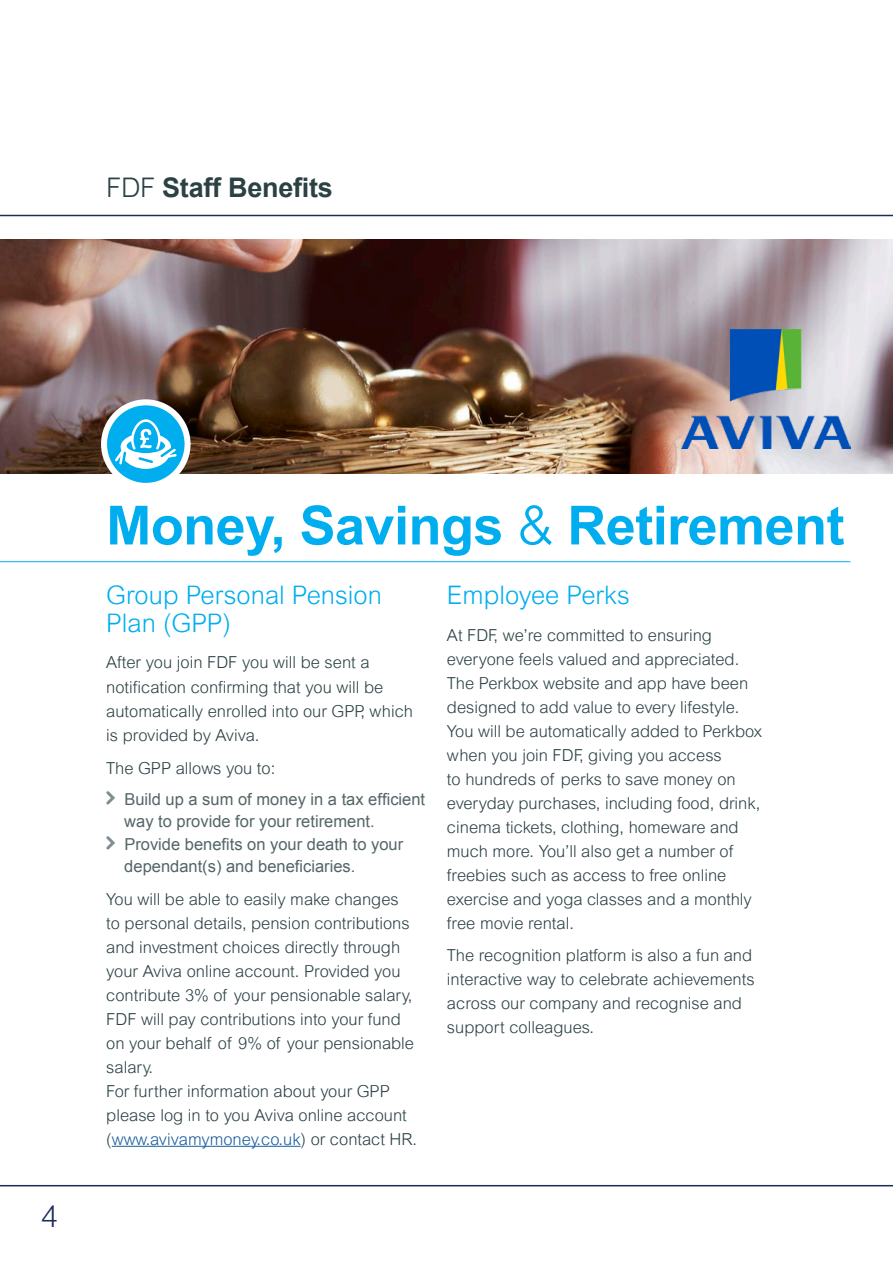
<style>
.page{position:relative;width:893px;height:1263px;background:#fff}
.page>*{position:absolute;margin:0;border:0;box-sizing:border-box;transform-origin:0 0}
.t1{font:700 54px "Arial";letter-spacing:-.01em;color:#00aeef}
.t2{font:300 30px "Arial";color:#1c2c59}
.t3{font:700 27px "Arial";letter-spacing:-.01em;color:#2b4144}
.Body{font:300 25.5px/28.5px "Arial";color:#00aeef}
.subhead{font:300 25.5px "Arial";color:#00aeef}
.Body-2{font:300 16.5px/24px "Arial";color:#2b4144}
.bullets{font:300 16.5px/24px "Arial";color:#2b4144}
.bullets-2{font:16.5px/22.5px "Arial";color:#546568}
.s1{font-weight:300}
.s2{color:#175d9e}
</style>
<div class="page">
<hr style="left:0;top:215px;width:893px;height:1px;background:#1c2c59">
<hr style="left:0;top:1185px;width:893px;height:1px;background:#1c2c59">
<img style="left:0;top:240px;width:893px;height:233px">
<hr style="left:0;top:561px;width:850px;height:1px;background:#00aeef">
<svg style="left:104px;top:402px;width:84px;height:84px;fill:#00aeef"></svg>
<div style="left:101px;top:399px;width:90px;height:90px;border:6px solid #fff;border-radius:50%"></div>
<svg style="left:115px;top:419px;width:62px;height:50px"></svg>
<img style="left:681px;top:330px;width:170px;height:118px">
<hr style="left:112px;top:1146px;width:189px;height:1px;background:#175d9e">
<svg style="left:106px;top:791px;width:9px;height:14px"></svg>
<svg style="left:106px;top:836px;width:9px;height:14px"></svg>
<h3 class="t3" style="left:106px;top:169px;width:228px"><span class="s1">FDF</span> Staff Benefits</h3>
<h2 class="t2" style="left:41px;top:1199px;width:18px">4</h2>
<p class="t1" style="left:106px;top:487px;width:740px">Money, Savings <span class="s1">&amp;</span> Retirement</p>
<p class="Body" style="left:106px;top:581px;width:277px">Group Personal Pension<br>Plan (GPP)</p>
<p class="Body-2" style="left:106px;top:650px;width:308px">After you join FDF you will be sent a notification confirming that you will be automatically enrolled into our GPP, which is provided by Aviva.</p>
<p class="Body-2" style="left:106px;top:756px;width:171px">The GPP allows you to:</p>
<p class="bullets-2" style="left:124px;top:788px;width:302px">Build up a sum of money in a tax efficient way to provide for your retirement.</p>
<p class="bullets-2" style="left:124px;top:833px;width:280px">Provide benefits on your death to your dependant(s) and beneficiaries.</p>
<p class="bullets" style="left:106px;top:887px;width:309px">You will be able to easily make changes to personal details, pension contributions and investment choices directly through your Aviva online account. Provided you contribute 3% of your pensionable salary, FDF will pay contributions into your fund on your behalf of 9% of your pensionable salary.</p>
<p class="Body-2" style="left:106px;top:1079px;width:312px">For further information about your GPP please log in to you Aviva online account (<span class="s2">www.avivamymoney.co.uk</span>) or contact HR.</p>
<p class="subhead" style="left:447px;top:580px;width:184px">Employee Perks</p>
<p class="Body-2" style="left:447px;top:623px;width:317px">At FDF, we’re committed to ensuring everyone feels valued and appreciated.<br>The Perkbox website and app have been designed to add value to every lifestyle.<br>You will be automatically added to Perkbox when you join FDF, giving you access<br>to hundreds of perks to save money on everyday purchases, including food, drink, cinema tickets, clothing, homeware and much more. You’ll also get a number of freebies such as access to free online exercise and yoga classes and a monthly free movie rental.</p>
<p class="Body-2" style="left:447px;top:943px;width:309px">The recognition platform is also a fun and interactive way to celebrate achievements across our company and recognise and support colleagues.</p>
</div>
